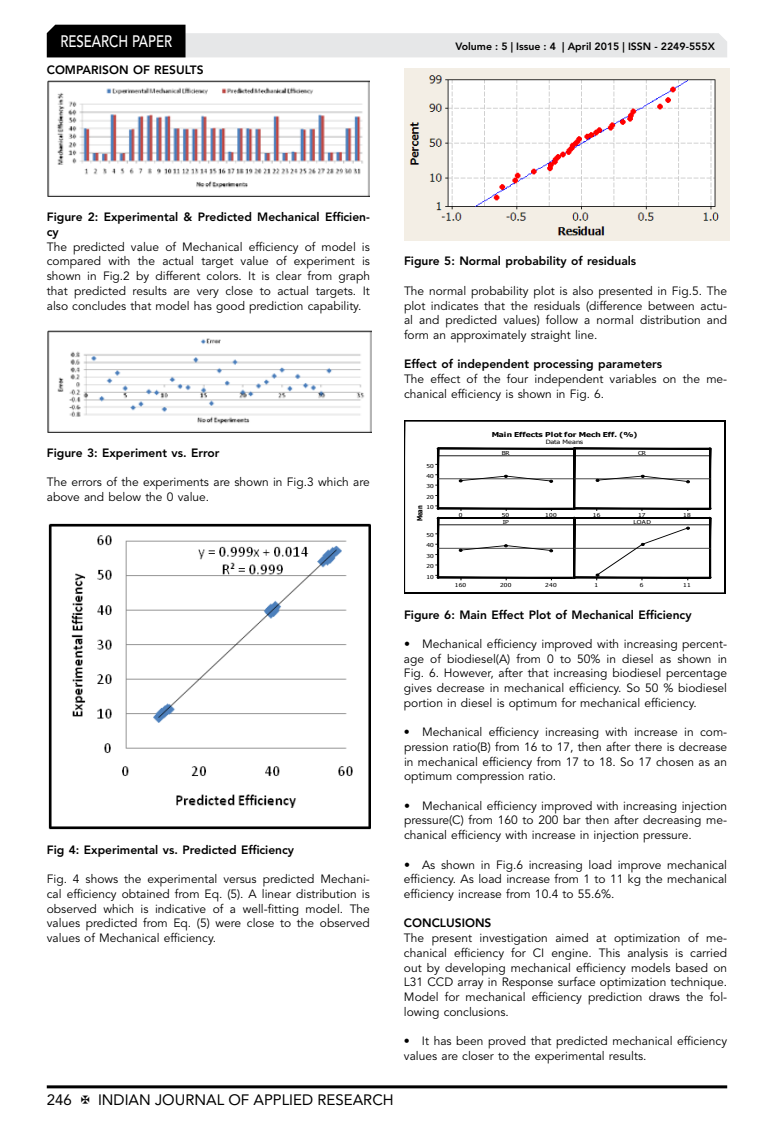
<style>
.page{position:relative;width:774px;height:1136px;background:#fff}
.page>*{position:absolute;margin:0;border:0;box-sizing:border-box;transform-origin:0 0}
.t1{font:500 16.5px "Avenir LT Std";color:#fff;scale:.8 1}
.t2{font:15px "Avenir LT Std";color:#000}
.t3{font:12px/14.7px "Avenir LT Std";color:#000;text-align:justify}
.t4{font:800 12px/14.7px "Avenir LT Std";color:#000}
.t5{font:800 10.5px "Avenir LT Std";color:#000}
.t6{font:700 7.2px "Tahoma";color:#000;scale:.81 1}
.t7{font:700 6.75px "Tahoma";letter-spacing:.005em;color:#000;scale:1.24 1}
.t8{font:5.85px "Tahoma";color:#000;scale:1.24 1}
.t9{font:5.4px/10.4px "Tahoma";letter-spacing:.035em;color:#000;text-align:justify;scale:1.24 1}
</style>
<div class="page">
<hr style="left:47px;top:1085px;width:680px;height:3px;background:#000">
<svg style="left:47px;top:25px;width:680px;height:32px"></svg>
<img style="left:47px;top:80px;width:322px;height:117px">
<img style="left:47px;top:330px;width:325px;height:102px">
<img style="left:48px;top:523px;width:323px;height:306px">
<img style="left:404px;top:69px;width:325px;height:172px">
<svg style="left:404px;top:420px;width:322px;height:174px"></svg>
<h1 class="t1" style="left:60px;top:32px;width:139px">RESEARCH PAPER</h1>
<p class="t4" style="left:47px;top:63px;width:158px">COMPARISON OF RESULTS</p>
<p class="t5" style="left:455px;top:41px;width:261px">Volume : 5 | Issue : 4 | April 2015 | ISSN - 2249-555X</p>
<p class="t4" style="left:47px;top:210px;width:325px">Figure 2: Experimental &amp; Predicted Mechanical Efficien&shy;cy</p>
<p class="t3" style="left:47px;top:239px;width:325px">The predicted value of Mechanical efficiency of model is compared with the actual target value of experiment is shown in Fig.2 by different colors. It is clear from graph that predicted results are very close to actual targets. It also concludes that model has good prediction capability.</p>
<p class="t4" style="left:47px;top:445px;width:174px">Figure 3: Experiment vs. Error</p>
<p class="t3" style="left:47px;top:475px;width:325px">The errors of the experiments are shown in Fig.3 which are above and below the 0 value.</p>
<p class="t4" style="left:47px;top:842px;width:249px">Fig 4: Experimental vs. Predicted Efficiency</p>
<p class="t3" style="left:47px;top:872px;width:325px">Fig. 4 shows the experimental versus predicted Mechani&shy;cal efficiency obtained from Eq. (5). A linear distribution is observed which is indicative of a well-fitting model. The values predicted from Eq. (5) were close to the observed values of Mechanical efficiency.</p>
<p class="t4" style="left:404px;top:254px;width:234px">Figure 5: Normal probability of residuals</p>
<p class="t3" style="left:404px;top:284px;width:325px">The normal probability plot is also presented in Fig.5. The plot indicates that the residuals (difference between actu&shy;al and predicted values) follow a normal distribution and form an approximately straight line.</p>
<p class="t4" style="left:404px;top:357px;width:260px">Effect of independent processing parameters</p>
<p class="t3" style="left:404px;top:372px;width:325px">The effect of the four independent variables on the me&shy;chanical efficiency is shown in Fig. 6.</p>
<p class="t7" style="left:492px;top:429px;width:119px">Main Effects Plot for Mech Eff. (%)</p>
<p class="t8" style="left:546px;top:438px;width:32px">Data Means</p>
<p class="t9" style="left:426px;top:460px;width:8px">50<br>40<br>30<br>20<br>10</p>
<p class="t6" style="left:415px;top:521px;width:21px;rotate:-90deg">Mean</p>
<p class="t9" style="left:426px;top:529px;width:8px">50<br>40<br>30<br>20<br>10</p>
<p class="t9" style="left:502px;top:447px;width:8px">BR</p>
<p class="t9" style="left:459px;top:509px;width:4px">0</p>
<p class="t9" style="left:502px;top:509px;width:8px">50</p>
<p class="t9" style="left:545px;top:509px;width:11px">100</p>
<p class="t9" style="left:638px;top:447px;width:8px">CR</p>
<p class="t9" style="left:593px;top:509px;width:8px">16</p>
<p class="t9" style="left:638px;top:509px;width:8px">17</p>
<p class="t9" style="left:683px;top:509px;width:8px">18</p>
<p class="t9" style="left:503px;top:517px;width:6px">IP</p>
<p class="t9" style="left:633px;top:517px;width:16px">LOAD</p>
<p class="t9" style="left:455px;top:579px;width:11px">160</p>
<p class="t9" style="left:500px;top:579px;width:11px">200</p>
<p class="t9" style="left:545px;top:579px;width:11px">240</p>
<p class="t9" style="left:594px;top:579px;width:4px">1</p>
<p class="t9" style="left:640px;top:579px;width:4px">6</p>
<p class="t9" style="left:683px;top:579px;width:8px">11</p>
<p class="t4" style="left:404px;top:607px;width:289px">Figure 6: Main Effect Plot of Mechanical Efficiency</p>
<p class="t3" style="left:404px;top:636px;width:325px">• Mechanical efficiency improved with increasing percent&shy;age of biodiesel(A) from 0 to 50% in diesel as shown in Fig. 6. However, after that increasing biodiesel percentage gives decrease in mechanical efficiency. So 50 % biodiesel portion in diesel is optimum for mechanical efficiency.</p>
<p class="t3" style="left:404px;top:725px;width:325px">• Mechanical efficiency increasing with increase in com&shy;pression ratio(B) from 16 to 17, then after there is decrease in mechanical efficiency from 17 to 18. So 17 chosen as an optimum compression ratio.</p>
<p class="t3" style="left:404px;top:798px;width:325px">• Mechanical efficiency improved with increasing injection pressure(C) from 160 to 200 bar then after decreasing me&shy;chanical efficiency with increase in injection pressure.</p>
<p class="t3" style="left:404px;top:857px;width:325px">• As shown in Fig.6 increasing load improve mechanical efficiency. As load increase from 1 to 11 kg the mechanical efficiency increase from 10.4 to 55.6%.</p>
<p class="t4" style="left:404px;top:915px;width:89px">CONCLUSIONS</p>
<p class="t3" style="left:404px;top:930px;width:325px">The present investigation aimed at optimization of me&shy;chanical efficiency for CI engine. This analysis is carried out by developing mechanical efficiency models based on L31 CCD array in Response surface optimization technique.<br>Model for mechanical efficiency prediction draws the fol&shy;lowing conclusions.</p>
<p class="t3" style="left:404px;top:1033px;width:325px">• It has been proved that predicted mechanical efficiency values are closer to the experimental results.</p>
<p class="t2" style="left:47px;top:1090px;width:27px">246</p>
<p class="t2" style="left:98px;top:1090px;width:297px">INDIAN JOURNAL OF APPLIED RESEARCH</p>
</div>
